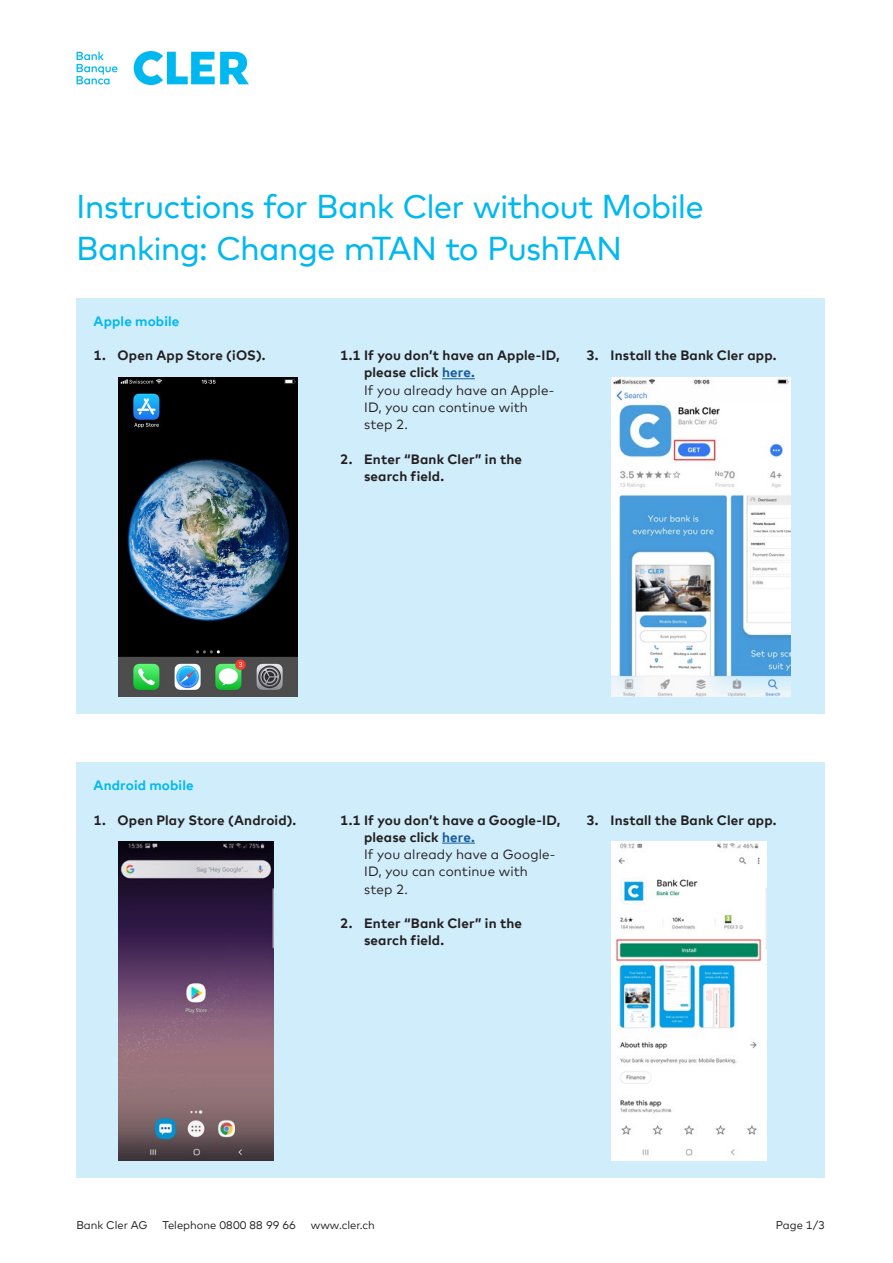
<style>
.page{position:relative;width:893px;height:1263px;background:#fff}
.page>*{position:absolute;margin:0;border:0;box-sizing:border-box;transform-origin:0 0}
.t1{font:33px/42px "Cler Mark Headline";letter-spacing:-.005em;color:#00b8f0}
.t2{font:13.5px/17.2px "Cler Mark Text";letter-spacing:.01em;color:#231f20}
.t3{font:700 13.5px/17.2px "Cler Mark Text";letter-spacing:.01em;color:#231f20}
.t4{font:700 13.5px "Cler Mark Text";letter-spacing:.01em;color:#00b8f0}
.t5{font:11.25px "Cler Mark Text";color:#231f20}
.s1{font-weight:700}
.s2{font-weight:700;color:#175d9e}
</style>
<div class="page">
<svg style="left:77px;top:52px;width:40px;height:32px"></svg>
<svg style="left:134px;top:51px;width:115px;height:34px"></svg>
<div style="left:77px;top:298px;width:748px;height:415px;background:#d0edfb"></div>
<div style="left:77px;top:762px;width:748px;height:416px;background:#d0edfb"></div>
<img style="left:118px;top:842px;width:155px;height:318px">
<img style="left:612px;top:842px;width:155px;height:318px">
<img style="left:118px;top:377px;width:180px;height:319px">
<img style="left:612px;top:377px;width:179px;height:319px">
<hr style="left:442px;top:378px;width:33px;height:1px;background:#175d9e">
<hr style="left:442px;top:843px;width:33px;height:1px;background:#175d9e">
<h1 class="t1" style="left:77px;top:182px;width:628px">Instructions for Bank Cler without Mobile<br>Banking: Change mTAN to PushTAN</h1>
<p class="t4" style="left:94px;top:311px;width:87px">Apple mobile</p>
<p class="t3" style="left:94px;top:346px;width:174px">1. Open App Store (iOS).</p>
<p class="t2" style="left:364px;top:346px;width:197px;text-indent:-24px"><span class="s1">1.1 If you don’t have an Apple-ID, please click</span> <span class="s2">here.<br></span>If you already have an Apple-<br>ID, you can continue with<br>step 2.</p>
<p class="t3" style="left:364px;top:449px;width:160px;text-indent:-24px">2. Enter “Bank Cler” in the search field.</p>
<p class="t3" style="left:586px;top:346px;width:191px">3. Install the Bank Cler app.</p>
<p class="t4" style="left:94px;top:775px;width:102px">Android mobile</p>
<p class="t3" style="left:94px;top:810px;width:204px">1. Open Play Store (Android).</p>
<p class="t2" style="left:364px;top:810px;width:198px;text-indent:-24px"><span class="s1">1.1 If you don’t have a Google-ID, please click</span> <span class="s2">here.<br></span>If you already have a Google-<br>ID, you can continue with<br>step 2.</p>
<p class="t3" style="left:364px;top:913px;width:160px;text-indent:-24px">2. Enter “Bank Cler” in the search field.</p>
<p class="t3" style="left:586px;top:810px;width:191px">3. Install the Bank Cler app.</p>
<p class="t5" style="left:77px;top:1216px;width:72px">Bank Cler AG</p>
<p class="t5" style="left:162px;top:1216px;width:135px">Telephone 0800 88 99 66</p>
<p class="t5" style="left:311px;top:1216px;width:66px">www.cler.ch</p>
<p class="t5" style="left:776px;top:1216px;width:51px">Page 1/3</p>
</div>
